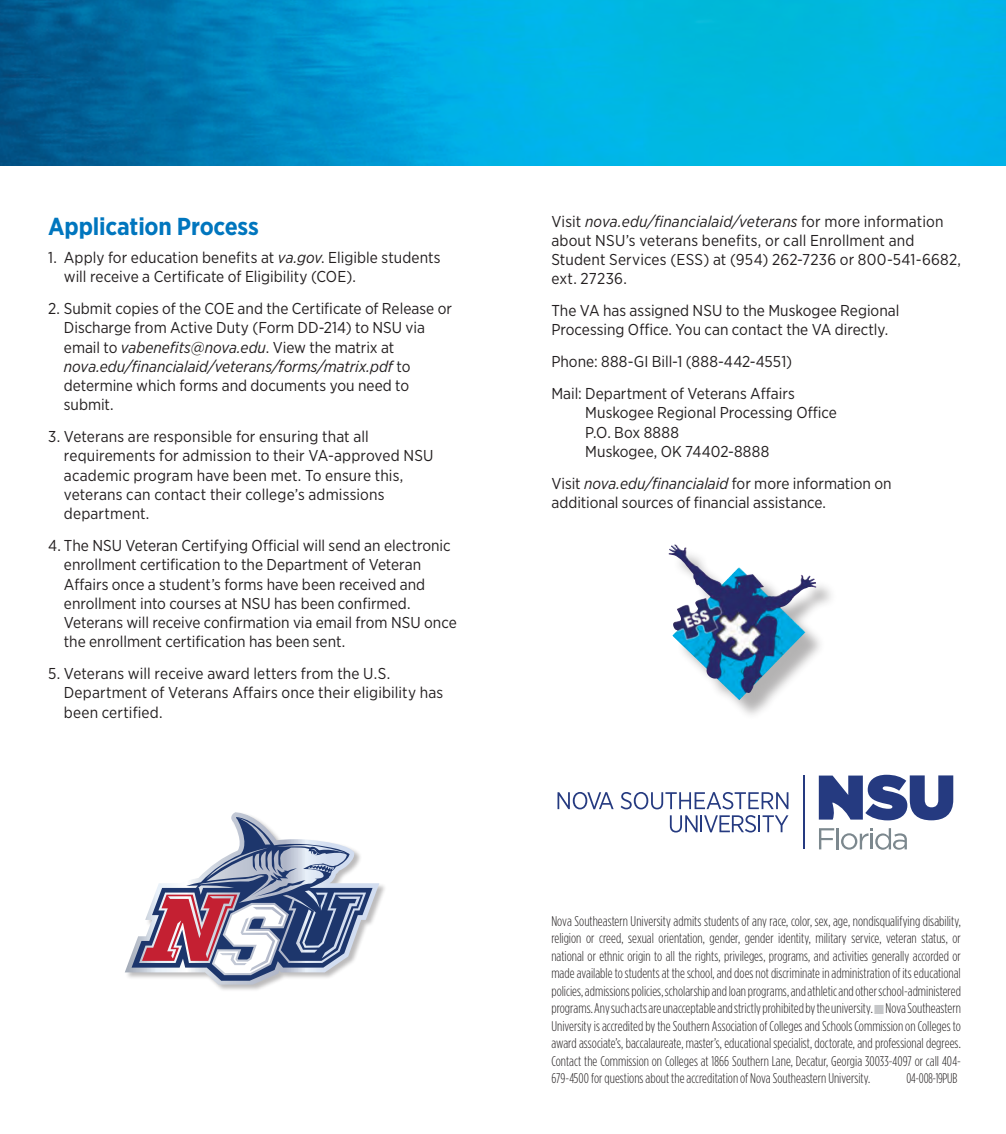
<style>
.page{position:relative;width:1006px;height:1134px;background:#fff}
.page>*{position:absolute;margin:0;border:0;box-sizing:border-box;transform-origin:0 0}
.Header_12_13{font:700 24.5px "Gotham Narrow";letter-spacing:-.01em;color:#0076be}
.BodyCopy{font:15.75px/19.2px "Gotham Narrow";color:#231f20}
.Subheads{font:300 14px/17.5px "Gotham Condensed";color:#231f20;text-align:justify}
.Subheads-2{font:300 14px "Gotham Condensed";color:#231f20;scale:.95 1}
.s1{font-style:italic}
.s2{color:#c5c6c8}
</style>
<div class="page">
<svg style="left:557px;top:792px;width:56px;height:17px"></svg>
<svg style="left:620px;top:792px;width:168px;height:17px"></svg>
<svg style="left:670px;top:815px;width:118px;height:18px"></svg>
<svg style="left:819px;top:828px;width:15px;height:21px"></svg>
<hr style="left:836px;top:828px;width:3px;height:21px;background:#7c888e">
<svg style="left:841px;top:828px;width:66px;height:22px"></svg>
<svg style="left:819px;top:775px;width:134px;height:45px"></svg>
<hr style="left:803px;top:776px;width:1px;height:73px;background:#253a80">
<img style="left:0;top:0;width:1006px;height:165px">
<div style="left:672px;top:548px;width:165px;height:173px;background:#231f20;opacity:.34"></div>
<svg style="left:673px;top:544px;width:4px;height:5px"></svg>
<div style="left:124px;top:812px;width:262px;height:180px;background:#231f20;opacity:.3"></div>
<svg style="left:125px;top:812px;width:254px;height:173px"></svg>
<p class="Header_12_13" style="left:48px;top:211px;width:212px">Application Process</p>
<p class="BodyCopy" style="left:64px;top:248px;width:378px;text-indent:-16px">1. Apply for education benefits at <span class="s1">va.gov</span>. Eligible students will receive a Certificate of Eligibility (COE).</p>
<p class="BodyCopy" style="left:64px;top:299px;width:389px;text-indent:-16px">2. Submit copies of the COE and the Certificate of Release or Discharge from Active Duty (Form DD-214) to NSU via email to <span class="s1">vabenefits@nova.edu</span>. View the matrix at <span class="s1">nova.edu/financialaid/veterans/forms/matrix.pdf</span> to determine which forms and documents you need to submit.</p>
<p class="BodyCopy" style="left:64px;top:427px;width:371px;text-indent:-16px">3. Veterans are responsible for ensuring that all requirements for admission to their VA-approved NSU academic program have been met. To ensure this, veterans can contact their college’s admissions department.</p>
<p class="BodyCopy" style="left:64px;top:536px;width:394px;text-indent:-16px">4. The NSU Veteran Certifying Official will send an electronic enrollment certification to the Department of Veteran Affairs once a student’s forms have been received and enrollment into courses at NSU has been confirmed.<br>Veterans will receive confirmation via email from NSU once the enrollment certification has been sent.</p>
<p class="BodyCopy" style="left:64px;top:664px;width:381px;text-indent:-16px">5. Veterans will receive award letters from the U.S.<br>Department of Veterans Affairs once their eligibility has been certified.</p>
<p class="BodyCopy" style="left:551px;top:211px;width:411px">Visit <span class="s1">nova.edu/financialaid/veterans</span> for more information about NSU’s veterans benefits, or call Enrollment and Student Services (ESS) at (954) 262-7236 or 800-541-6682, ext. 27236.</p>
<p class="BodyCopy" style="left:551px;top:301px;width:349px">The VA has assigned NSU to the Muskogee Regional<br>Processing Office. You can contact the VA directly.</p>
<p class="BodyCopy" style="left:551px;top:352px;width:242px">Phone: 888-GI Bill-1 (888-442-4551)</p>
<p class="BodyCopy" style="left:585px;top:384px;width:253px;text-indent:-34px">Mail: Department of Veterans Affairs<br>Muskogee Regional Processing Office<br>P.O. Box 8888<br>Muskogee, OK 74402-8888</p>
<p class="BodyCopy" style="left:551px;top:473px;width:342px">Visit <span class="s1">nova.edu/financialaid</span> for more information on additional sources of financial assistance.</p>
<p class="Subheads" style="left:551px;top:912px;width:411px">Nova Southeastern University admits students of any race, color, sex, age, nondisqualifying disability, religion or creed, sexual orientation, gender, gender identity, military service, veteran status, or national or ethnic origin to all the rights, privileges, programs, and activities generally accorded or made available to students at the school, and does not discriminate in administration of its educational policies, admissions policies, scholarship and loan programs, and athletic and other school-administered programs. Any such acts are unacceptable and strictly prohibited by the university. <span class="s2">■</span>Nova Southeastern University is accredited by the Southern Association of Colleges and Schools Commission on Colleges to award associate’s, baccalaureate, master’s, educational specialist, doctorate, and professional degrees.<br>Contact the Commission on Colleges at 1866 Southern Lane, Decatur, Georgia 30033-4097 or call 404- 679-4500 for questions about the accreditation of Nova Southeastern University.</p>
<p class="Subheads-2" style="left:906px;top:1071px;width:55px">04-008-19PUB</p>
</div>
